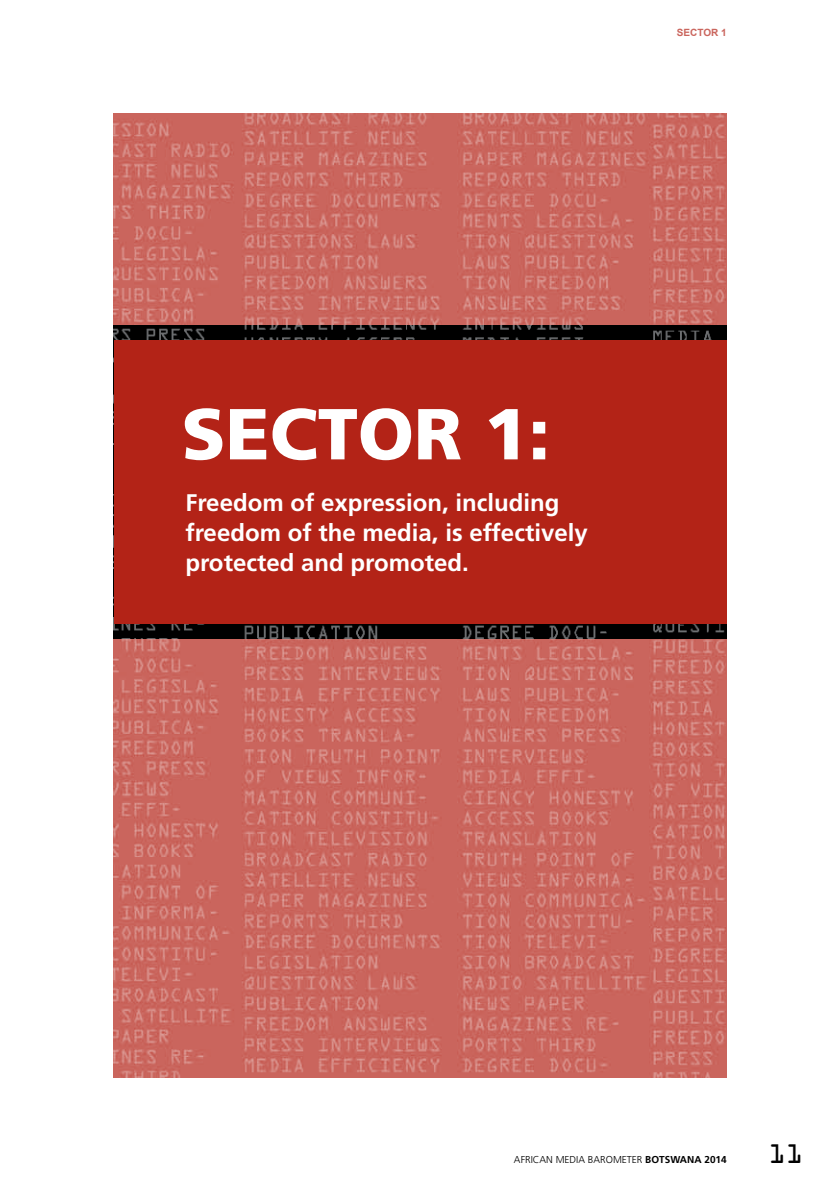
<style>
.page{position:relative;width:840px;height:1191px;background:#fff}
.page>*{position:absolute;margin:0;border:0;box-sizing:border-box;transform-origin:0 0}
.t1{font:900 72px "Frutiger";color:#fff}
.t2{font:700 24px/30px "Frutiger";color:#fff}
.t3{font:24px "OCRA Std";color:#000}
.t4{font:300 10px "Frutiger";color:#000}
.t5{font:700 10px "Frutiger";color:#000}
.t6{font:700 10px "Arial";color:#ca655d}
.s1{font-weight:700}
</style>
<div class="page">
<img style="left:113px;top:113px;width:613px;height:964px">
<img style="left:113px;top:325px;width:613px;height:314px">
<div style="left:113px;top:340px;width:613px;height:284px;background:#b32317"></div>
<p class="t6" style="left:676px;top:26px;width:51px">SECTOR 1</p>
<p class="t1" style="left:181px;top:391px;width:370px">SECTOR 1:</p>
<p class="t2" style="left:185px;top:487px;width:403px">Freedom of expression, including freedom of the media, is effectively protected and promoted.</p>
<p class="t4" style="left:513px;top:1153px;width:145px">AFRICAN MEDIA BAROMETER <span class="s1">Bots</span></p>
<p class="t5" style="left:670px;top:1153px;width:18px">wana</p>
<p class="t5" style="left:704px;top:1153px;width:24px">2014</p>
<p class="t3" style="left:768px;top:1143px;width:36px">11</p>
</div>
